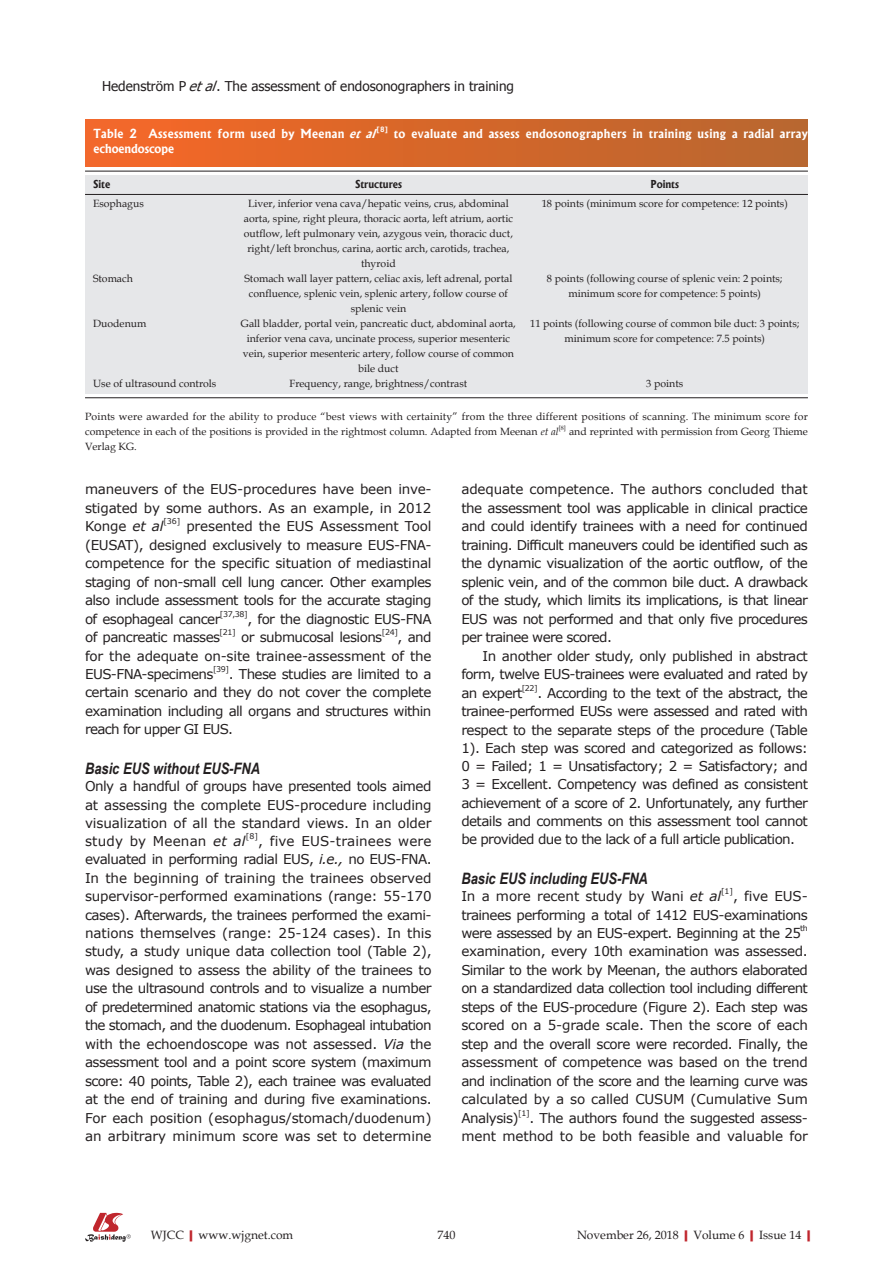
<style>
.page{position:relative;width:893px;height:1263px;background:#fff}
.page>*{position:absolute;margin:0;border:0;box-sizing:border-box;transform-origin:0 0}
.t1{font:italic 700 15.75px "Arial Narrow";color:#231f20}
.t2{font:13.5px/18.5px "Verdana";letter-spacing:-.04em;color:#231f20;text-align:justify}
.t3{font:13.5px/18.5px "Verdana";letter-spacing:-.005em;color:#231f20;text-align:right}
.t4{font:13.5px "Tahoma";color:#231f20}
.t5{font:13.5px "Verdana";letter-spacing:-.01em;color:#231f20}
.t6{font:700 12px "Albertus";letter-spacing:.03em;color:#fff}
.t7{font:12px "Book Antiqua";color:#231f20}
.t8{font:700 12px "Albertus";color:#fff}
.t9{font:10.5px/15px "Book Antiqua";color:#231f20;text-align:center}
.t10{font:10.5px/15px "Book Antiqua";letter-spacing:.02em;color:#231f20}
.t11{font:700 10.5px "Albertus";color:#231f20}
.t12{font:7.8px "Verdana";letter-spacing:-.045em;color:#231f20}
.t13{font:700 7.05px "Albertus";color:#fff}
.t14{font:6.15px "Book Antiqua";color:#231f20}
.s1{font-style:italic}
.s2{font-weight:700;color:#c0262d}
</style>
<div class="page">
<svg style="left:85px;top:1213px;width:46px;height:29px"></svg>
<div style="left:85px;top:175px;width:723px;height:219px;background:#e6e7e9"></div>
<div style="left:85px;top:119px;width:723px;height:47px;background:linear-gradient(to right,#f66827,#b7662e)"></div>
<hr style="left:85px;top:171px;width:723px;height:1px;background:#231f20">
<hr style="left:85px;top:194px;width:723px;height:1px;background:#231f20">
<hr style="left:85px;top:397px;width:723px;height:1px;background:#231f20">
<p class="t4" style="left:102px;top:77px;width:413px">Hedenström P <span class="s1">etal</span>. The assessment of endosonographers in training</p>
<p class="t6" style="left:94px;top:126px;width:288px">Table 2 Assessment form used by Meenan <span class="s1">etal</span></p>
<p class="t13" style="left:377px;top:125px;width:13px">[8]</p>
<p class="t6" style="left:394px;top:126px;width:415px">to evaluate and assess endosonographers in training using a radial array</p>
<p class="t8" style="left:94px;top:141px;width:82px">echoendoscope</p>
<p class="t11" style="left:93px;top:177px;width:19px">Site</p>
<p class="t11" style="left:355px;top:177px;width:48px">Structures</p>
<p class="t11" style="left:650px;top:177px;width:30px">Points</p>
<p class="t9" style="left:93px;top:196px;width:52px">Esophagus</p>
<p class="t9" style="left:244px;top:196px;width:271px">Liver, inferior vena cava/hepatic veins, crus, abdominal aorta, spine, right pleura, thoracic aorta, left atrium, aortic outflow, left pulmonary vein, azygous vein, thoracic duct, right/left bronchus, carina, aortic arch, carotids, trachea, thyroid</p>
<p class="t9" style="left:542px;top:196px;width:248px">18 points (minimum score for competence: 12 points)</p>
<p class="t9" style="left:93px;top:271px;width:41px">Stomach</p>
<p class="t9" style="left:244px;top:271px;width:270px">Stomach wall layer pattern, celiac axis, left adrenal, portal confluence, splenic vein, splenic artery, follow course of splenic vein</p>
<p class="t9" style="left:547px;top:271px;width:237px">8 points (following course of splenic vein: 2 points; minimum score for competence: 5 points)</p>
<p class="t9" style="left:93px;top:316px;width:55px">Duodenum</p>
<p class="t9" style="left:241px;top:316px;width:276px">Gall bladder, portal vein, pancreatic duct, abdominal aorta, inferior vena cava, uncinate process, superior mesenteric vein, superior mesenteric artery, follow course of common bile duct</p>
<p class="t9" style="left:530px;top:316px;width:271px">11 points (following course of common bile duct: 3 points; minimum score for competence: 7.5 points)</p>
<p class="t9" style="left:93px;top:375px;width:125px">Use of ultrasound controls</p>
<p class="t9" style="left:290px;top:375px;width:179px">Frequency, range, brightness/contrast</p>
<p class="t9" style="left:646px;top:375px;width:38px">3 points</p>
<p class="t10" style="left:85px;top:408px;width:724px">Points were awarded for the ability to produce “best views with certainity” from the three different positions of scanning. The minimum score for competence in each of the positions is provided in the rightmost column. Adapted from Meenan <span class="s1">et al</span></p>
<p class="t14" style="left:559px;top:423px;width:9px">[8]</p>
<p class="t9" style="left:569px;top:423px;width:240px">and reprinted with permission from Georg Thieme</p>
<p class="t9" style="left:85px;top:438px;width:53px">Verlag KG.</p>
<p class="t2" style="left:85px;top:480px;width:348px">maneuvers of the EUS-procedures have been inve&shy;stigated by some authors. As an example, in 2012<br>Konge <span class="s1">et al</span></p>
<p class="t12" style="left:163px;top:517px;width:18px">[36]</p>
<p class="t2" style="left:85px;top:517px;width:348px;text-align:left;text-indent:101px">presented the EUS Assessment Tool (EUSAT), designed exclusively to measure EUS - FNA&shy;competence for the specific situation of mediastinal staging of non-small cell lung cancer. Other examples also include assessment tools for the accurate staging of esophageal cancer</p>
<p class="t12" style="left:220px;top:609px;width:29px">[37,38]</p>
<p class="t2" style="left:247px;top:609px;width:186px">, for the diagnostic EUS-FNA</p>
<p class="t2" style="left:85px;top:627px;width:137px">of pancreatic masses</p>
<p class="t12" style="left:220px;top:627px;width:18px">[21]</p>
<p class="t2" style="left:241px;top:627px;width:143px">or submucosal lesions</p>
<p class="t12" style="left:382px;top:627px;width:18px">[24]</p>
<p class="t2" style="left:85px;top:627px;width:348px;text-indent:313px">, and for the adequate on-site trainee-assessment of the EUS-FNA-specimens</p>
<p class="t12" style="left:213px;top:664px;width:18px">[39]</p>
<p class="t2" style="left:85px;top:664px;width:348px;text-indent:144px">. These studies are limited to a certain scenario and they do not cover the complete examination including all organs and structures within reach for upper GI EUS.</p>
<p class="t1" style="left:85px;top:756px;width:177px">Basic EUS without EUS-FNA</p>
<p class="t2" style="left:85px;top:777px;width:348px">Only a handful of groups have presented tools aimed at assessing the complete EUS-procedure including visualization of all the standard views. In an older study by Meenan <span class="s1">et al</span></p>
<p class="t12" style="left:246px;top:831px;width:14px">[8]</p>
<p class="t2" style="left:85px;top:831px;width:348px;text-indent:173px">, five EUS-trainees were evaluated in performing radial EUS, <span class="s1">i.e.,</span> no EUS-FNA.<br>In the beginning of training the trainees observed supervisor-performed examinations (range: 55-170 cases). Afterwards, the trainees performed the exami&shy;nations themselves (range: 25-124 cases). In this study, a study unique data collection tool (Table 2), was designed to assess the ability of the trainees to use the ultrasound controls and to visualize a number of predetermined anatomic stations via the esophagus, the stomach, and the duodenum. Esophageal intubation with the echoendoscope was not assessed. <span class="s1">Via</span> the assessment tool and a point score system (maximum score: 40 points, Table 2), each trainee was evaluated at the end of training and during five examinations.<br>For each position (esophagus/stomach/duodenum) an arbitrary minimum score was set to determine</p>
<p class="t5" style="left:461px;top:481px;width:348px">adequate competence. The authors concluded that</p>
<p class="t2" style="left:461px;top:498px;width:348px">the assessment tool was applicable in clinical practice</p>
<p class="t2" style="left:461px;top:517px;width:348px">and could identify trainees with a need for continued</p>
<p class="t2" style="left:461px;top:535px;width:348px">training. Difficult maneuvers could be identified such as</p>
<p class="t2" style="left:461px;top:554px;width:348px">the dynamic visualization of the aortic outflow, of the</p>
<p class="t2" style="left:461px;top:572px;width:348px">splenic vein, and of the common bile duct. A drawback</p>
<p class="t2" style="left:461px;top:590px;width:348px">of the study, which limits its implications, is that linear</p>
<p class="t2" style="left:461px;top:609px;width:348px">EUS was not performed and that only five procedures</p>
<p class="t2" style="left:461px;top:627px;width:152px">per trainee were scored.</p>
<p class="t2" style="left:483px;top:646px;width:327px">In another older study, only published in abstract</p>
<p class="t2" style="left:461px;top:664px;width:348px">form, twelve EUS-trainees were evaluated and rated by</p>
<p class="t2" style="left:461px;top:683px;width:63px">an expert</p>
<p class="t12" style="left:522px;top:683px;width:17px">[22]</p>
<p class="t2" style="left:461px;top:683px;width:348px;text-indent:76px">. According to the text of the abstract, the trainee-performed EUSs were assessed and rated with respect to the separate steps of the procedure (Table 1). Each step was scored and categorized as follows:<br>0 = Failed; 1 = Unsatisfactory; 2 = Satisfactory; and 3 = Excellent. Competency was defined as consistent achievement of a score of 2. Unfortunately, any further details and comments on this assessment tool cannot be provided due to the lack of a full article publication.</p>
<p class="t1" style="left:461px;top:866px;width:188px">Basic EUS including EUS-FNA</p>
<p class="t3" style="left:461px;top:886px;width:261px">In a more recent study by Wani <span class="s1">et al</span></p>
<p class="t12" style="left:721px;top:886px;width:14px">[1]</p>
<p class="t2" style="left:461px;top:886px;width:348px;text-align:left;text-indent:272px">, five EUS&shy;trainees performing a total of 1412 EUS-examinations were assessed by an EUS-expert. Beginning at the 25</p>
<p class="t12" style="left:800px;top:923px;width:9px">th</p>
<p class="t2" style="left:461px;top:942px;width:348px">examination, every 10th examination was assessed.<br>Similar to the work by Meenan, the authors elaborated on a standardized data collection tool including different steps of the EUS-procedure (Figure 2). Each step was scored on a 5-grade scale. Then the score of each step and the overall score were recorded. Finally, the assessment of competence was based on the trend and inclination of the score and the learning curve was calculated by a so called CUSUM (Cumulative Sum Analysis)</p>
<p class="t12" style="left:518px;top:1108px;width:13px">[1]</p>
<p class="t3" style="left:461px;top:1108px;width:348px">. The authors found the suggested assess-<br>ment method to be both feasible and valuable for</p>
<p class="t7" style="left:151px;top:1226px;width:144px">WJCC<span class="s2">|</span>www.wjgnet.com</p>
<p class="t7" style="left:437px;top:1226px;width:19px">740</p>
<p class="t7" style="left:577px;top:1226px;width:240px">November 26, 2018<span class="s2">|</span>Volume 6<span class="s2">|</span>Issue 14<span class="s2">|</span></p>
</div>
